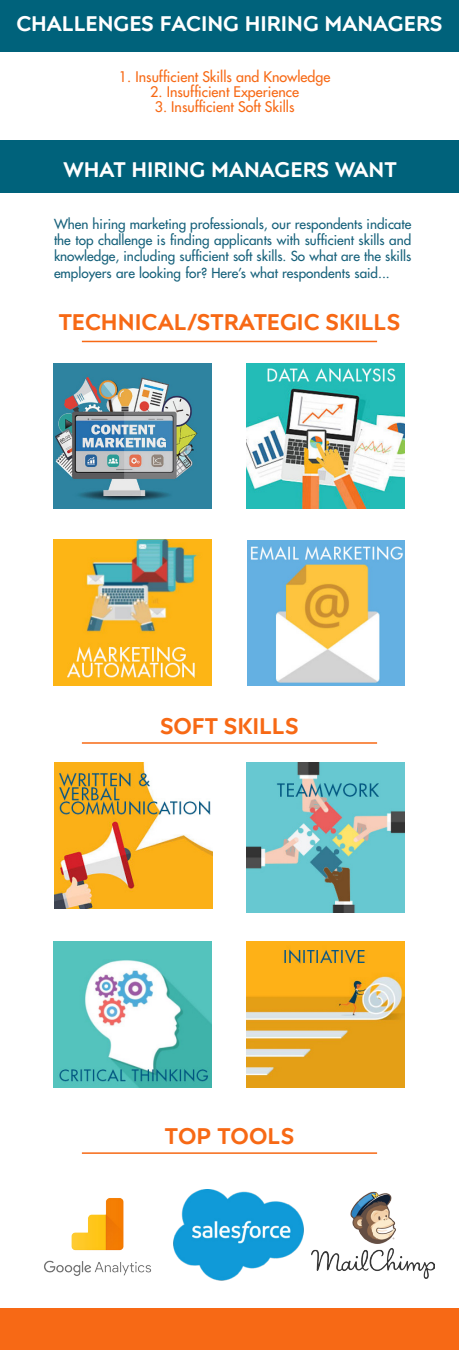
<style>
.page{position:relative;width:459px;height:1350px;background:#fff}
.page>*{position:absolute;margin:0;border:0;box-sizing:border-box;transform-origin:0 0}
.t1{font:600 22.5px "Posterama Text";color:#f76915}
.t2{font:600 21px "Posterama Text";color:#fff}
.t3{font:500 14.25px "Futura Std";color:#f76915}
.t4{font:500 13.5px/16.2px "Futura Std";color:#16617b;text-align:justify}
</style>
<div class="page">
<div style="left:0;top:141px;width:459px;height:52px;background:#00627b"></div>
<hr style="left:82px;top:341px;width:295px;height:1px;background:#f76915">
<img style="left:54px;top:363px;width:157px;height:145px">
<img style="left:247px;top:363px;width:157px;height:145px">
<img style="left:54px;top:540px;width:157px;height:146px">
<img style="left:247px;top:540px;width:157px;height:146px">
<hr style="left:82px;top:742px;width:295px;height:2px;background:#f76915">
<img style="left:54px;top:763px;width:159px;height:145px">
<img style="left:54px;top:942px;width:157px;height:145px">
<img style="left:247px;top:942px;width:157px;height:145px">
<img style="left:247px;top:763px;width:157px;height:149px">
<hr style="left:82px;top:1152px;width:295px;height:2px;background:#f76915">
<img style="left:44px;top:1198px;width:108px;height:78px">
<img style="left:311px;top:1192px;width:124px;height:86px">
<img style="left:173px;top:1189px;width:131px;height:92px">
<div style="left:0;top:1308px;width:459px;height:42px;background:#f76915"></div>
<div style="left:0;top:0;width:459px;height:51px;background:#00627b"></div>
<p class="t2" style="left:16px;top:9px;width:428px">CHALLENGES FACING HIRING MANAGERS</p>
<p class="t3" style="left:119px;top:68px;width:213px">1. Insufficient Skills and Knowledge</p>
<p class="t3" style="left:150px;top:83px;width:150px">2. Insufficient Experience</p>
<p class="t3" style="left:155px;top:98px;width:141px">3. Insufficient Soft Skills</p>
<p class="t2" style="left:63px;top:155px;width:335px">WHAT HIRING MANAGERS WANT</p>
<p class="t4" style="left:54px;top:216px;width:359px">When hiring marketing professionals, our respondents indicate the top challenge is finding applicants with sufficient skills and knowledge, including sufficient soft skills. So what are the skills employers are looking for? Here’s what respondents said...</p>
<p class="t1" style="left:59px;top:307px;width:343px">TECHNICAL/STRATEGIC SKILLS</p>
<p class="t1" style="left:160px;top:711px;width:140px">SOFT SKILLS</p>
<p class="t1" style="left:165px;top:1121px;width:131px">TOP TOOLS</p>
</div>
